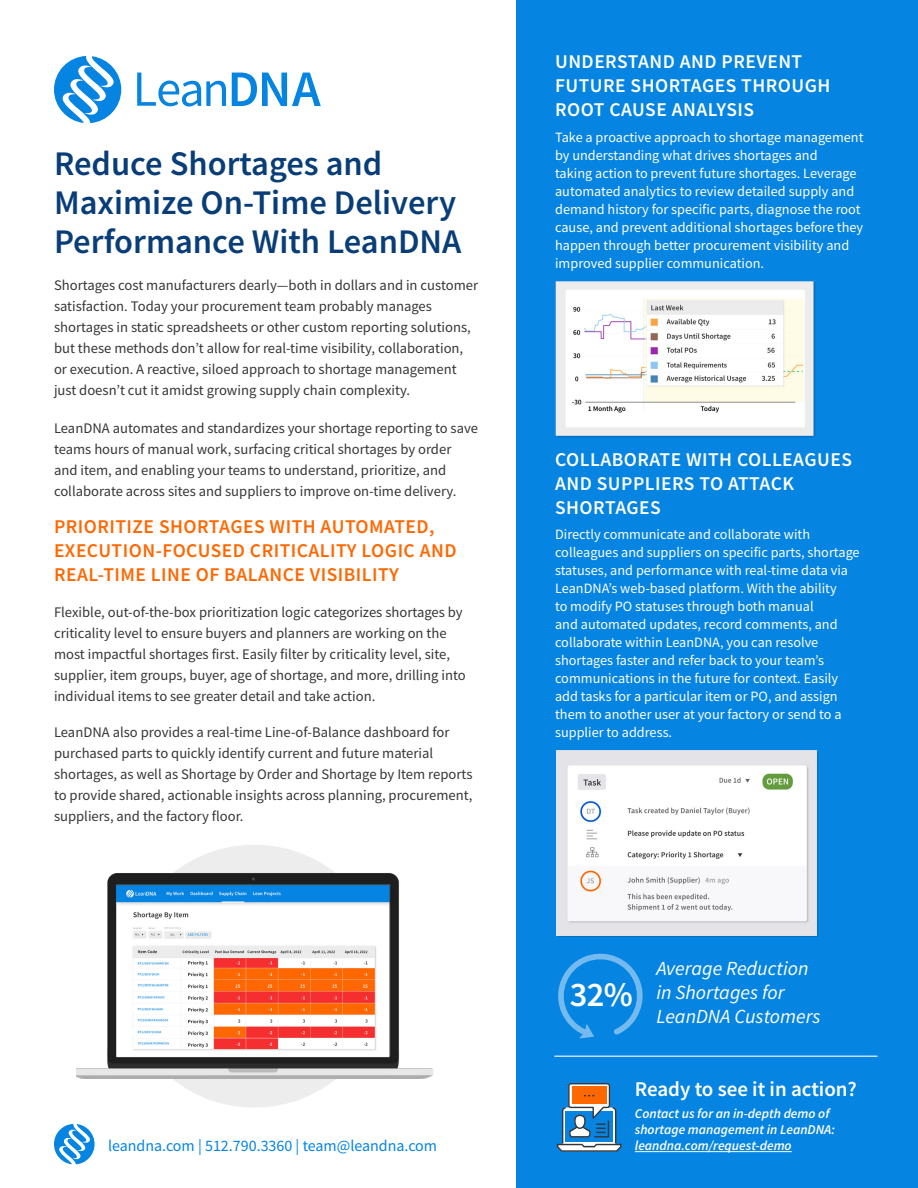
<style>
.page{position:relative;width:918px;height:1188px;background:#fff}
.page>*{position:absolute;margin:0;border:0;box-sizing:border-box;transform-origin:0 0}
.t1{font:600 34.5px/39px "Source Sans Pro";color:#083d78}
.t2{font:600 34.5px "Source Sans Pro";color:#fff}
.t3{font:600 21px "Source Sans Pro";color:#fff}
.t4{font:italic 19.95px/24px "Source Sans Pro";color:#fff}
.t5{font:600 19.5px/24px "Source Sans Pro";letter-spacing:.025em;color:#fff}
.t6{font:600 19.5px/24px "Source Sans Pro";letter-spacing:.025em;color:#ff6700}
.t7{font:15.9px "Source Sans Pro";color:#0584e2}
.t8{font:14.7px/21px "Source Sans Pro";color:#363638}
.t9{font:14.25px/18px "Source Sans Pro";color:#fff}
.t10{font:italic 600 13.5px/16.2px "Source Sans Pro";color:#fff}
</style>
<div class="page">
<svg style="left:54px;top:1124px;width:41px;height:40px"></svg>
<div style="left:517px;top:0;width:401px;height:1188px;background:#0584e2"></div>
<svg style="left:137px;top:73px;width:89px;height:34px"></svg>
<svg style="left:232px;top:73px;width:89px;height:33px"></svg>
<svg style="left:54px;top:56px;width:67px;height:67px"></svg>
<hr style="left:554px;top:1056px;width:323px;height:1px;background:#fff">
<svg style="left:556px;top:1083px;width:66px;height:69px"></svg>
<hr style="left:635px;top:1151px;width:157px;height:1px;background:#fff">
<div style="left:122px;top:844px;width:264px;height:264px;background:#ededed;border-radius:50%"></div>
<img style="left:77px;top:862px;width:357px;height:217px">
<img style="left:556px;top:751px;width:260px;height:184px">
<img style="left:555px;top:281px;width:260px;height:157px">
<svg style="left:558px;top:953px;width:85px;height:85px"></svg>
<h1 class="t1" style="left:54px;top:143px;width:409px">Reduce Shortages and<br>Maximize On-Time Delivery<br>Performance With LeanDNA</h1>
<p class="t8" style="left:54px;top:275px;width:426px">Shortages cost manufacturers dearly—both in dollars and in customer satisfaction. Today your procurement team probably manages shortages in static spreadsheets or other custom reporting solutions, but these methods don’t allow for real-time visibility, collaboration, or execution. A reactive, siloed approach to shortage management just doesn’t cut it amidst growing supply chain complexity.</p>
<p class="t8" style="left:54px;top:417px;width:426px">LeanDNA automates and standardizes your shortage reporting to save teams hours of manual work, surfacing critical shortages by order and item, and enabling your teams to understand, prioritize, and collaborate across sites and suppliers to improve on-time delivery.</p>
<h3 class="t6" style="left:54px;top:515px;width:404px">PRIORITIZE SHORTAGES WITH AUTOMATED,<br>EXECUTION-FOCUSED CRITICALITY LOGIC AND<br>REAL-TIME LINE OF BALANCE VISIBILITY</h3>
<p class="t8" style="left:54px;top:602px;width:413px">Flexible, out-of-the-box prioritization logic categorizes shortages by criticality level to ensure buyers and planners are working on the most impactful shortages first. Easily filter by criticality level, site, supplier, item groups, buyer, age of shortage, and more, drilling into individual items to see greater detail and take action.</p>
<p class="t8" style="left:54px;top:722px;width:420px">LeanDNA also provides a real-time Line-of-Balance dashboard for purchased parts to quickly identify current and future material shortages, as well as Shortage by Order and Shortage by Item reports to provide shared, actionable insights across planning, procurement, suppliers, and the factory floor.</p>
<p class="t7" style="left:108px;top:1136px;width:331px">leandna.com | 512.790.3360 | team@leandna.com</p>
<h3 class="t5" style="left:555px;top:49px;width:277px">UNDERSTAND AND PREVENT<br>FUTURE SHORTAGES THROUGH<br>ROOT CAUSE ANALYSIS</h3>
<p class="t9" style="left:555px;top:128px;width:310px">Take a proactive approach to shortage management by understanding what drives shortages and<br>taking action to prevent future shortages. Leverage automated analytics to review detailed supply and demand history for specific parts, diagnose the root cause, and prevent additional shortages before they happen through better procurement visibility and improved supplier communication.</p>
<h3 class="t5" style="left:555px;top:447px;width:298px">COLLABORATE WITH COLLEAGUES<br>AND SUPPLIERS TO ATTACK<br>SHORTAGES</h3>
<p class="t9" style="left:555px;top:525px;width:306px">Directly communicate and collaborate with colleagues and suppliers on specific parts, shortage statuses, and performance with real-time data via LeanDNA’s web-based platform. With the ability<br>to modify PO statuses through both manual<br>and automated updates, record comments, and collaborate within LeanDNA, you can resolve shortages faster and refer back to your team’s communications in the future for context. Easily add tasks for a particular item or PO, and assign them to another user at your factory or send to a supplier to address.</p>
<h1 class="t2" style="left:570px;top:972px;width:65px">32%</h1>
<h3 class="t4" style="left:656px;top:957px;width:166px">Average Reduction in Shortages for<br>LeanDNA Customers</h3>
<h2 class="t3" style="left:635px;top:1075px;width:223px">Ready to see it in action?</h2>
<p class="t10" style="left:635px;top:1105px;width:202px">Contact us for an in-depth demo of shortage management in LeanDNA: leandna.com/request-demo</p>
</div>
